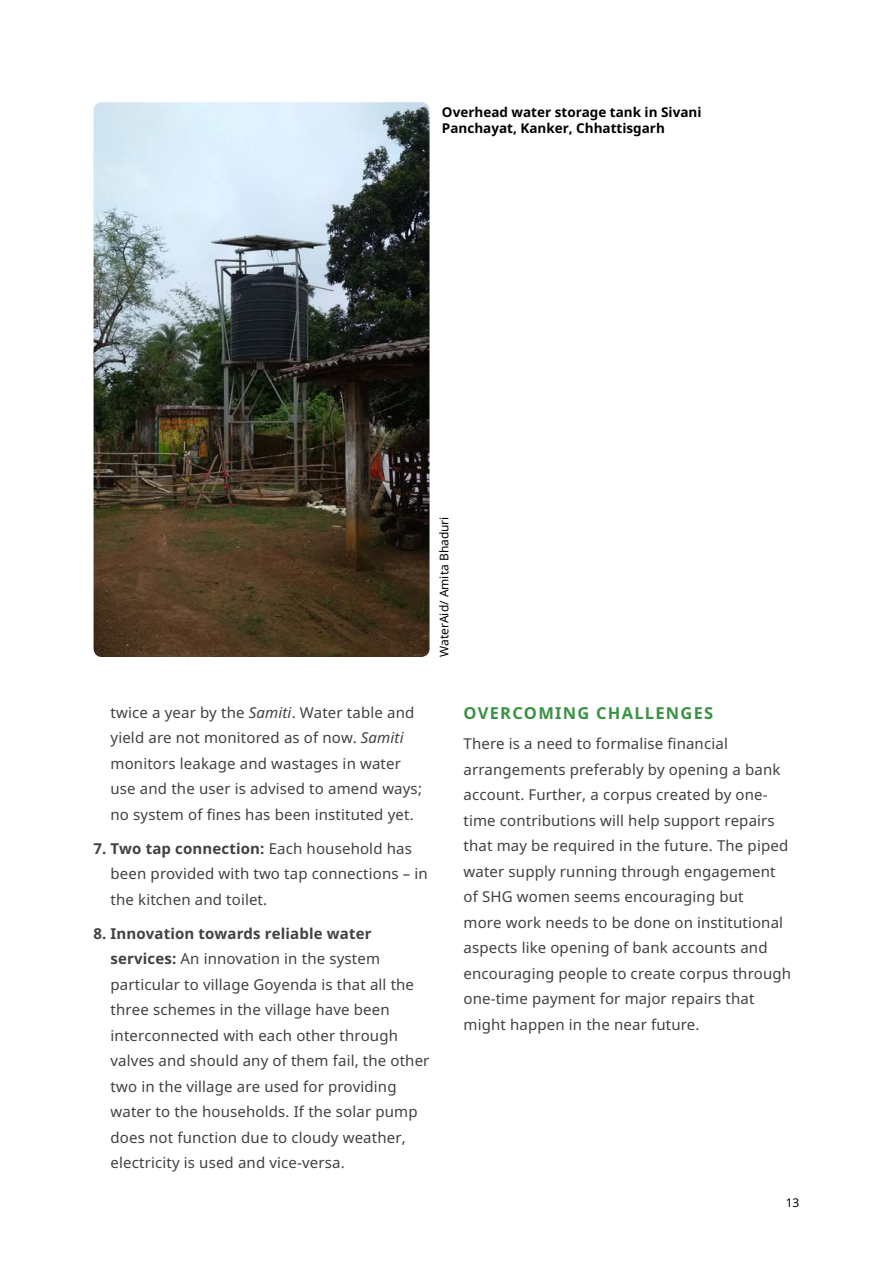
<style>
.page{position:relative;width:893px;height:1263px;background:#fff}
.page>*{position:absolute;margin:0;border:0;box-sizing:border-box;transform-origin:0 0}
.t1{font:700 16.5px "Noto Sans";letter-spacing:.075em;color:#3b9244}
.t2{font:15px/25.5px "Noto Sans";letter-spacing:.01em;color:#414042}
.t3{font:700 13.5px/16.2px "Noto Sans";color:#000}
.t4{font:12px "Noto Sans";color:#000}
.s1{font-style:italic}
.s2{font-weight:700}
</style>
<div class="page">
<img style="left:94px;top:102px;width:335px;height:555px">
<p class="t3" style="left:442px;top:103px;width:261px">Overhead water storage tank in Sivani<br>Panchayat, Kanker, Chhattisgarh</p>
<p class="t4" style="left:436px;top:657px;width:142px;rotate:-90deg">WaterAid/ Amita Bhaduri</p>
<p class="t2" style="left:111px;top:699px;width:313px">twice a year by the <span class="s1">Samiti</span>. Water table and yield are not monitored as of now. <span class="s1">Samiti </span>monitors leakage and wastages in water use and the user is advised to amend ways; no system of fines has been instituted yet.</p>
<p class="t2" style="left:111px;top:835px;width:319px;text-indent:-17px"><span class="s2">7. Two tap connection:</span> Each household has been provided with two tap connections – in the kitchen and toilet.</p>
<p class="t2" style="left:111px;top:920px;width:320px;text-indent:-17px"><span class="s2">8. Innovation towards reliable water services:</span> An innovation in the system particular to village Goyenda is that all the three schemes in the village have been interconnected with each other through valves and should any of them fail, the other two in the village are used for providing water to the households. If the solar pump does not function due to cloudy weather, electricity is used and vice-versa.</p>
<p class="t1" style="left:463px;top:702px;width:251px">OVERCOMING CHALLENGES</p>
<p class="t2" style="left:463px;top:731px;width:329px">There is a need to formalise financial arrangements preferably by opening a bank account. Further, a corpus created by one&shy;time contributions will help support repairs that may be required in the future. The piped water supply running through engagement of SHG women seems encouraging but<br>more work needs to be done on institutional aspects like opening of bank accounts and encouraging people to create corpus through one-time payment for major repairs that might happen in the near future.</p>
<p class="t4" style="left:786px;top:1194px;width:15px">13</p>
</div>
